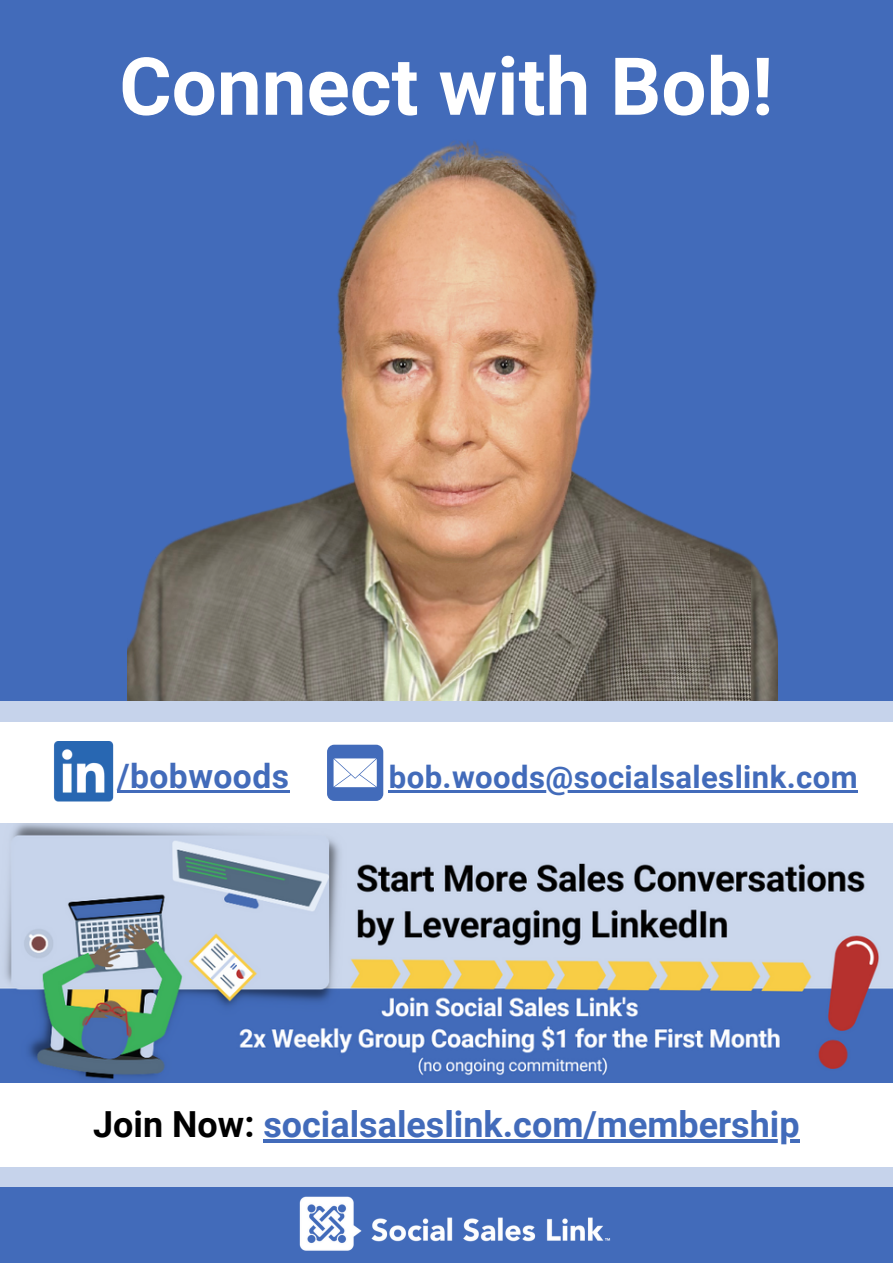
<style>
.page{position:relative;width:893px;height:1264px;background:#fff}
.page>*{position:absolute;margin:0;border:0;box-sizing:border-box;transform-origin:0 0}
.t1{font:700 79.95px "Roboto";color:#fff}
.t2{font:700 35.85px "Roboto";color:#426bba}
.t3{font:700 33.6px "Roboto";letter-spacing:.015em;color:#426bba}
.t4{font:700 31.05px "Roboto";letter-spacing:.015em;color:#426bba}
.s1{color:#000}
</style>
<div class="page">
<div style="left:0;top:0;width:892px;height:1262px;background:#426bba"></div>
<img style="left:750px;top:560px;width:27px;height:141px">
<img style="left:127px;top:140px;width:583px;height:561px">
<img style="left:710px;top:541px;width:40px;height:160px">
<div style="left:0;top:701px;width:892px;height:485px;background:#c6d3eb"></div>
<div style="left:0;top:722px;width:892px;height:443px;background:#fff"></div>
<img style="left:285px;top:1185px;width:334px;height:66px">
<img style="left:0;top:823px;width:892px;height:259px">
<img style="left:54px;top:742px;width:59px;height:59px">
<div style="left:327px;top:744px;width:56px;height:57px;background:#426bba;border-radius:7px"></div>
<svg style="left:333px;top:758px;width:44px;height:29px"></svg>
<hr style="left:263px;top:1139px;width:536px;height:3px;background:#426bba">
<hr style="left:117px;top:790px;width:172px;height:2px;background:#426bba">
<hr style="left:389px;top:790px;width:469px;height:2px;background:#426bba">
<p class="t1" style="left:119px;top:41px;width:655px">Connect with Bob!</p>
<p class="t3" style="left:117px;top:756px;width:173px">/bobwoods</p>
<p class="t4" style="left:389px;top:759px;width:470px">bob.woods@socialsaleslink.com</p>
<p class="t2" style="left:93px;top:1103px;width:707px"><span class="s1">Join Now:</span> socialsaleslink.com/membership</p>
</div>
